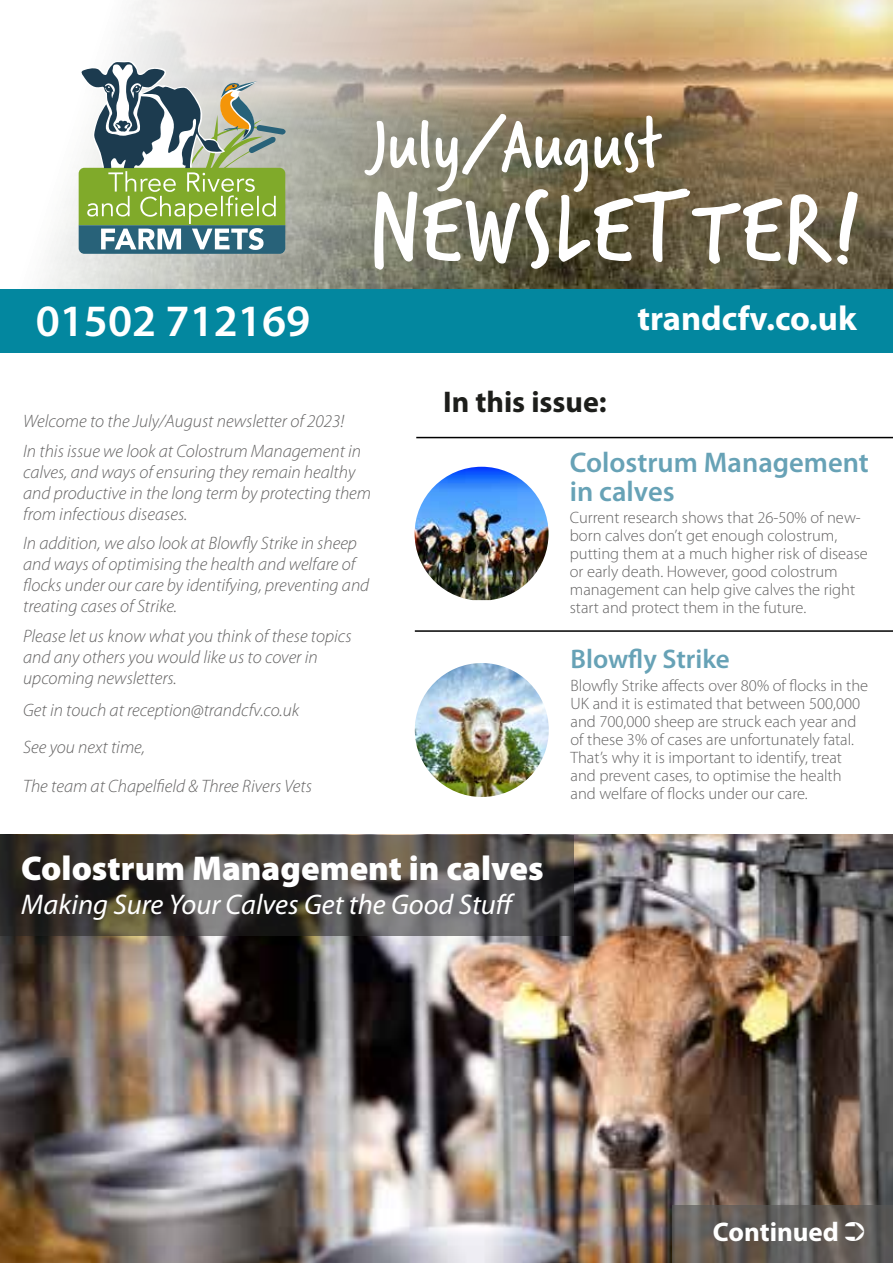
<style>
.page{position:relative;width:893px;height:1263px;background:#fff}
.page>*{position:absolute;margin:0;border:0;box-sizing:border-box;transform-origin:0 0}
.t1{font:105px "Verveine";color:#fff}
.t2{font:75px "Verveine";color:#fff}
.t3{font:600 45px "Myriad Pro";color:#fff}
.t4{font:900 34.5px "Myriad Pro";color:#fff}
.t5{font:700 34.5px "Myriad Pro";color:#fff}
.t6{font:700 30px "Myriad Pro";color:#1d1e1b}
.t7{font:italic 28.5px "Myriad Pro";color:#fff}
.t8{font:600 28.5px/28.5px "Myriad Pro";color:#67a2b6}
.t9{font:600 27px "Myriad Pro";color:#67a2b6}
.t10{font:700 27px "Myriad Pro";color:#fff}
.t11{font:italic 300 18px/21px "Myriad Pro";color:#646363}
.t12{font:300 16.5px/18px "Myriad Pro";color:#646363}
</style>
<div class="page">
<img style="left:415px;top:467px;width:134px;height:133px">
<img style="left:0;top:834px;width:893px;height:429px">
<img style="left:0;top:0;width:893px;height:290px">
<div style="left:0;top:290px;width:893px;height:63px;background:#03879f"></div>
<hr style="left:416px;top:437px;width:477px;height:1px;background:#000">
<img style="left:415px;top:663px;width:134px;height:134px;border-radius:67px">
<hr style="left:415px;top:630px;width:478px;height:2px;background:#000">
<svg style="left:0;top:836px;width:574px;height:100px;background:#494642"></svg>
<svg style="left:672px;top:1205px;width:221px;height:58px;background:#615c58"></svg>
<svg style="left:79px;top:61px;width:207px;height:193px"></svg>
<h2 class="t2" style="left:368px;top:93px;width:295px">July/August</h2>
<h1 class="t1" style="left:368px;top:155px;width:493px">NEWSLETTER!</h1>
<h3 class="t3" style="left:36px;top:296px;width:276px">01502 712169</h3>
<h3 class="t5" style="left:637px;top:299px;width:221px">trandcfv.co.uk</h3>
<p class="t11" style="left:23px;top:407px;width:340px;line-height:29.5px">Welcome to the July/August newsletter of 2023!<br>In this issue we look at Colostrum Management in</p>
<p class="t11" style="left:23px;top:461px;width:350px">calves, and ways of ensuring they remain healthy and productive in the long term by protecting them from infectious diseases.</p>
<p class="t11" style="left:23px;top:533px;width:348px">In addition, we also look at Blowfly Strike in sheep and ways of optimising the health and welfare of flocks under our care by identifying, preventing and treating cases of Strike.</p>
<p class="t11" style="left:23px;top:626px;width:330px">Please let us know what you think of these topics and any others you would like us to cover in upcoming newsletters.</p>
<p class="t11" style="left:23px;top:692px;width:290px;line-height:37.8px">Get in touch at reception@trandcfv.co.uk<br>See you next time,<br>The team at Chapelfield &amp; Three Rivers Vets</p>
<h3 class="t6" style="left:443px;top:385px;width:165px">In this issue:</h3>
<h3 class="t8" style="left:570px;top:449px;width:301px">Colostrum Management in calves</h3>
<p class="t12" style="left:570px;top:509px;width:300px">Current research shows that 26-50% of new&shy;born calves don’t get enough colostrum, putting them at a much higher risk of disease or early death. However, good colostrum management can help give calves the right start and protect them in the future.</p>
<h3 class="t9" style="left:570px;top:644px;width:161px">Blowfly Strike</h3>
<p class="t12" style="left:570px;top:677px;width:299px">Blowfly Strike affects over 80% of flocks in the UK and it is estimated that between 500,000 and 700,000 sheep are struck each year and of these 3% of cases are unfortunately fatal.<br>That’s why it is important to identify, treat and prevent cases, to optimise the health and welfare of flocks under our care.</p>
<h3 class="t4" style="left:21px;top:848px;width:524px">Colostrum Management in calves</h3>
<h3 class="t7" style="left:21px;top:889px;width:495px">Making Sure Your Calves Get the Good Stuff</h3>
<h3 class="t10" style="left:713px;top:1217px;width:154px">Continued ➲</h3>
</div>
